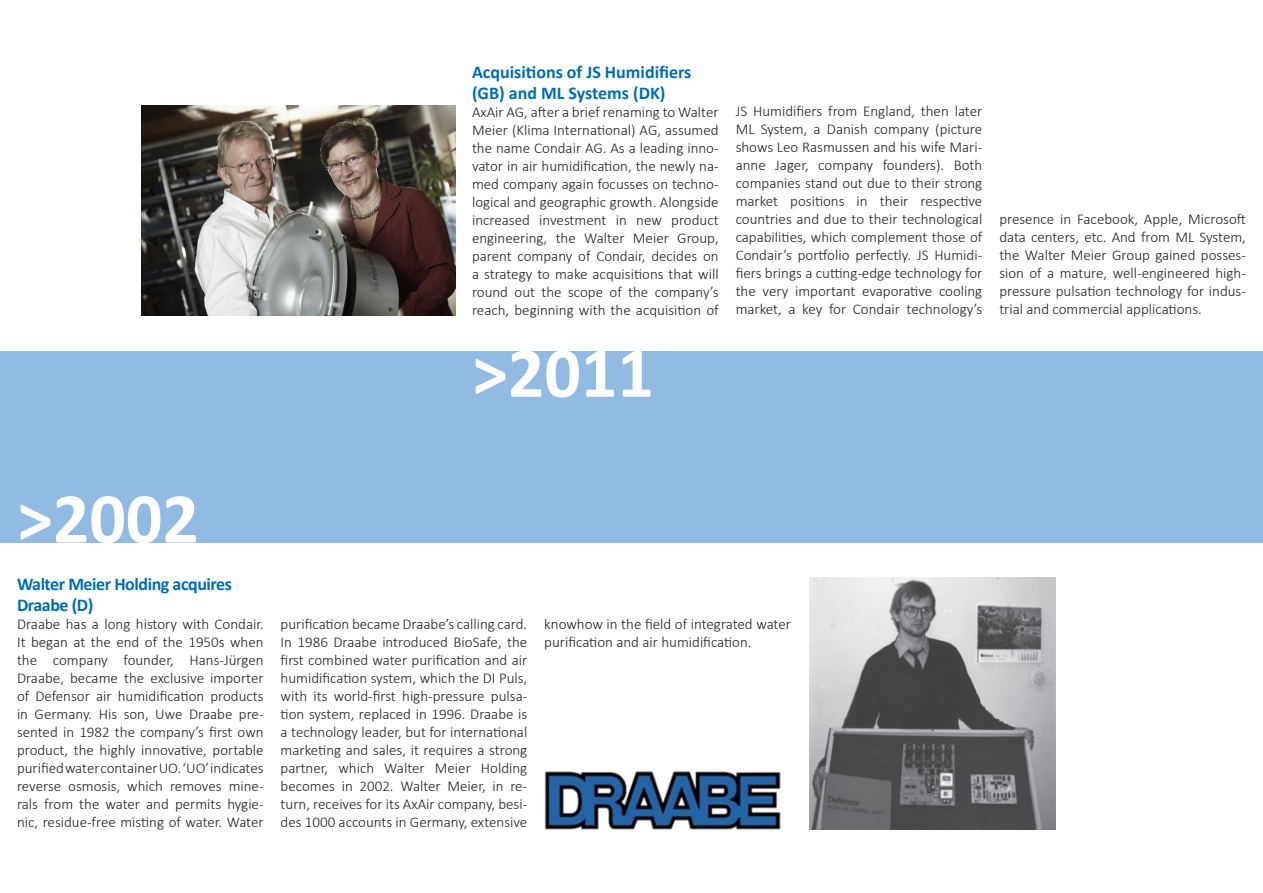
<style>
.page{position:relative;width:1263px;height:893px;background:#fff}
.page>*{position:absolute;margin:0;border:0;box-sizing:border-box;transform-origin:0 0}
.t1{font:700 72px "Calibri";color:#fff}
.Head_blue{font:700 18px/21.6px "Calibri";letter-spacing:-.015em;color:#016db3}
.Text_body{font:300 15px/18px "Calibri";color:#231f20;text-align:justify}
</style>
<div class="page">
<div style="left:0;top:351px;width:1263px;height:191px;background:#91bbe2"></div>
<img style="left:809px;top:577px;width:247px;height:252px">
<img style="left:141px;top:106px;width:314px;height:209px">
<img style="left:544px;top:771px;width:237px;height:59px">
<p class="Head_blue" style="left:472px;top:61px;width:221px">Acquisitions of JS Humidifiers (GB) and ML Systems (DK)</p>
<p class="Text_body" style="left:472px;top:103px;width:248px">AxAir AG, after a brief renaming to Walter Meier (Klima International) AG, assumed the name Condair AG. As a leading inno&shy;vator in air humidification, the newly na&shy;med company again focusses on techno&shy;logical and geographic growth. Alongside increased investment in new product engineering, the Walter Meier Group, parent company of Condair, decides on a strategy to make acquisitions that will round out the scope of the company’s reach, beginning with the acquisition of</p>
<p class="Text_body" style="left:736px;top:102px;width:248px">JS Humidifiers from England, then later ML System, a Danish company (picture shows Leo Rasmussen and his wife Mari&shy;anne Jager, company founders). Both companies stand out due to their strong market positions in their respective countries and due to their technological capabilities, which complement those of Condair’s portfolio perfectly. JS Humidi&shy;fiers brings a cutting-edge technology for the very important evaporative cooling market, a key for Condair technology’s</p>
<p class="t1" style="left:472px;top:322px;width:183px">&gt;2011</p>
<p class="Text_body" style="left:999px;top:210px;width:248px">presence in Facebook, Apple, Microsoft data centers, etc. And from ML System, the Walter Meier Group gained posses&shy;sion of a mature, well-engineered high&shy;pressure pulsation technology for indus&shy;trial and commercial applications.</p>
<p class="t1" style="left:17px;top:468px;width:183px">&gt;2002</p>
<p class="Head_blue" style="left:17px;top:573px;width:217px">Walter Meier Holding acquires<br>Draabe (D)</p>
<p class="Text_body" style="left:17px;top:615px;width:248px">Draabe has a long history with Condair.<br>It began at the end of the 1950s when the company founder, Hans-Jürgen Draabe, became the exclusive importer of Defensor air humidification products in Germany. His son, Uwe Draabe pre&shy;sented in 1982 the company’s first own product, the highly innovative, portable purified water container UO. ‘UO’ indicates reverse osmosis, which removes mine&shy;rals from the water and permits hygie&shy;nic, residue-free misting of water. Water</p>
<p class="Text_body" style="left:281px;top:615px;width:248px">purification became Draabe’s calling card.<br>In 1986 Draabe introduced BioSafe, the first combined water purification and air humidification system, which the DI Puls, with its world-first high-pressure pulsa&shy;tion system, replaced in 1996. Draabe is a technology leader, but for international marketing and sales, it requires a strong partner, which Walter Meier Holding becomes in 2002. Walter Meier, in re&shy;turn, receives for its AxAir company, besi&shy;des 1000 accounts in Germany, extensive</p>
<p class="Text_body" style="left:544px;top:615px;width:248px">knowhow in the field of integrated water purification and air humidification.</p>
</div>
